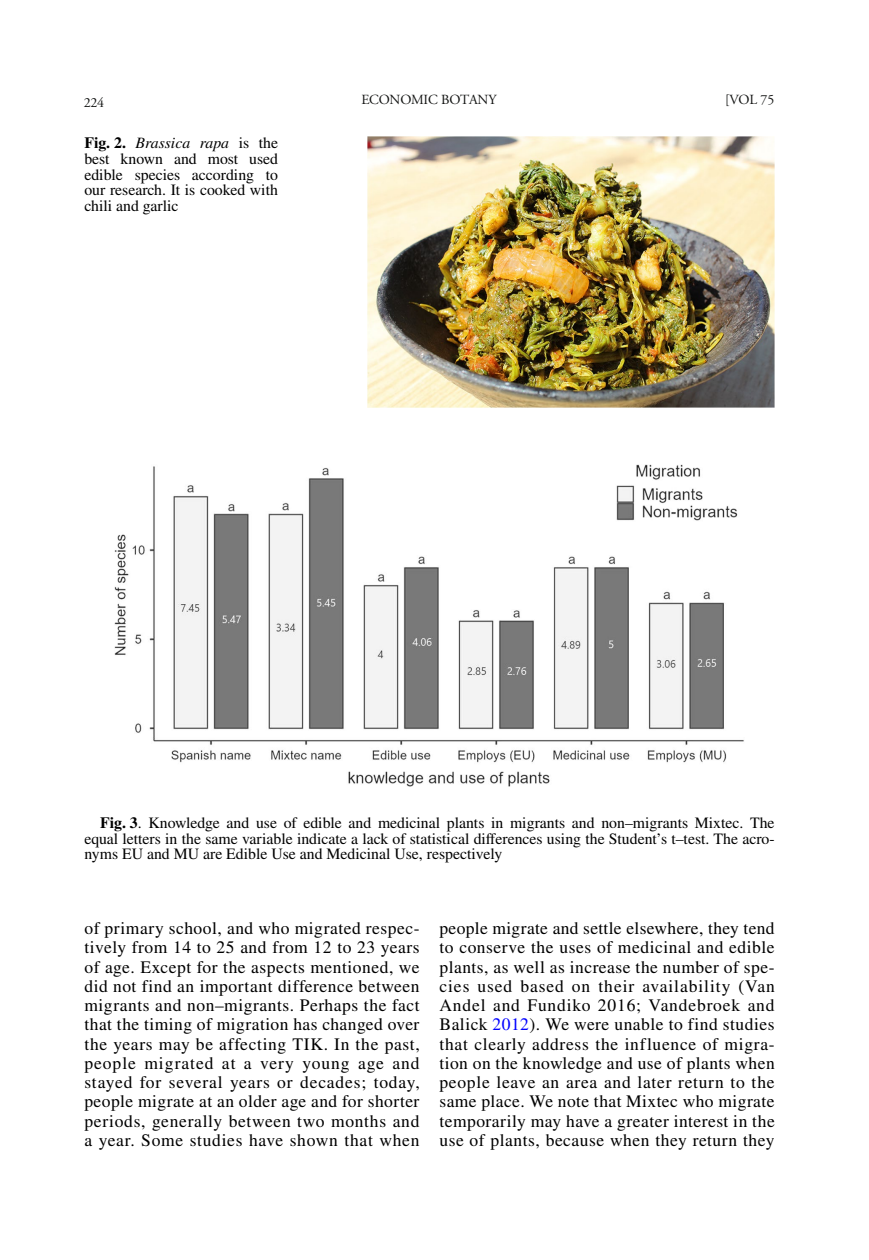
<style>
.page{position:relative;width:869px;height:1260px;background:#fff}
.page>*{position:absolute;margin:0;border:0;box-sizing:border-box;transform-origin:0 0}
.t1{font:17.5px/19.2px "STIX Regular 2";letter-spacing:.03em;color:#000;text-align:justify}
.t2{font:15.75px/15.8px "STIX Regular 2";color:#000;text-align:justify}
.t3{font:15.75px "STIX Italic 2";color:#000}
.t4{font:14px "Adv T Tdc 6297 b 1";letter-spacing:-.015em;color:#131413}
.t5{font:14px "Xybbgk Ycnnmn Adv T Tdc 6297 b 1";color:#131413}
.s1{font-family:"STIX";font-weight:700}
.s2{font-family:"STIX Regular 2"}
.s3{color:#00f}
</style>
<div class="page">
<img style="left:367px;top:136px;width:407px;height:272px">
<img style="left:114px;top:465px;width:630px;height:321px">
<p class="t5" style="left:84px;top:97px;width:22px">224</p>
<p class="t4" style="left:361px;top:94px;width:136px">ECONOMIC BOTANY</p>
<p class="t4" style="left:724px;top:94px;width:51px">[VOL 75</p>
<p class="t3" style="left:84px;top:132px;width:195px"><span class="s1">Fig. 2.</span> Brassica rapa <span class="s2">is the</span></p>
<p class="t2" style="left:84px;top:152px;width:195px">best known and most used edible species according to our research. It is cooked with chili and garlic</p>
<p class="t2" style="left:84px;top:816px;width:691px;text-indent:16px"><span class="s1">Fig. 3</span>. Knowledge and use of edible and medicinal plants in migrants and non–migrants Mixtec. The equal letters in the same variable indicate a lack of statistical differences using the Student’s t–test. The acro&shy;nyms EU and MU are Edible Use and Medicinal Use, respectively</p>
<p class="t1" style="left:84px;top:920px;width:337px">of primary school, and who migrated respec&shy;tively from 14 to 25 and from 12 to 23 years of age. Except for the aspects mentioned, we did not find an important difference between migrants and non–migrants. Perhaps the fact that the timing of migration has changed over the years may be affecting TIK. In the past, people migrated at a very young age and stayed for several years or decades; today, people migrate at an older age and for shorter periods, generally between two months and a year. Some studies have shown that when</p>
<p class="t1" style="left:439px;top:920px;width:337px">people migrate and settle elsewhere, they tend to conserve the uses of medicinal and edible plants, as well as increase the number of spe&shy;cies used based on their availability (Van Andel and Fundiko 2016; Vandebroek and Balick <span class="s3">2012</span>). We were unable to find studies that clearly address the influence of migra&shy;tion on the knowledge and use of plants when people leave an area and later return to the same place. We note that Mixtec who migrate temporarily may have a greater interest in the use of plants, because when they return they</p>
</div>
